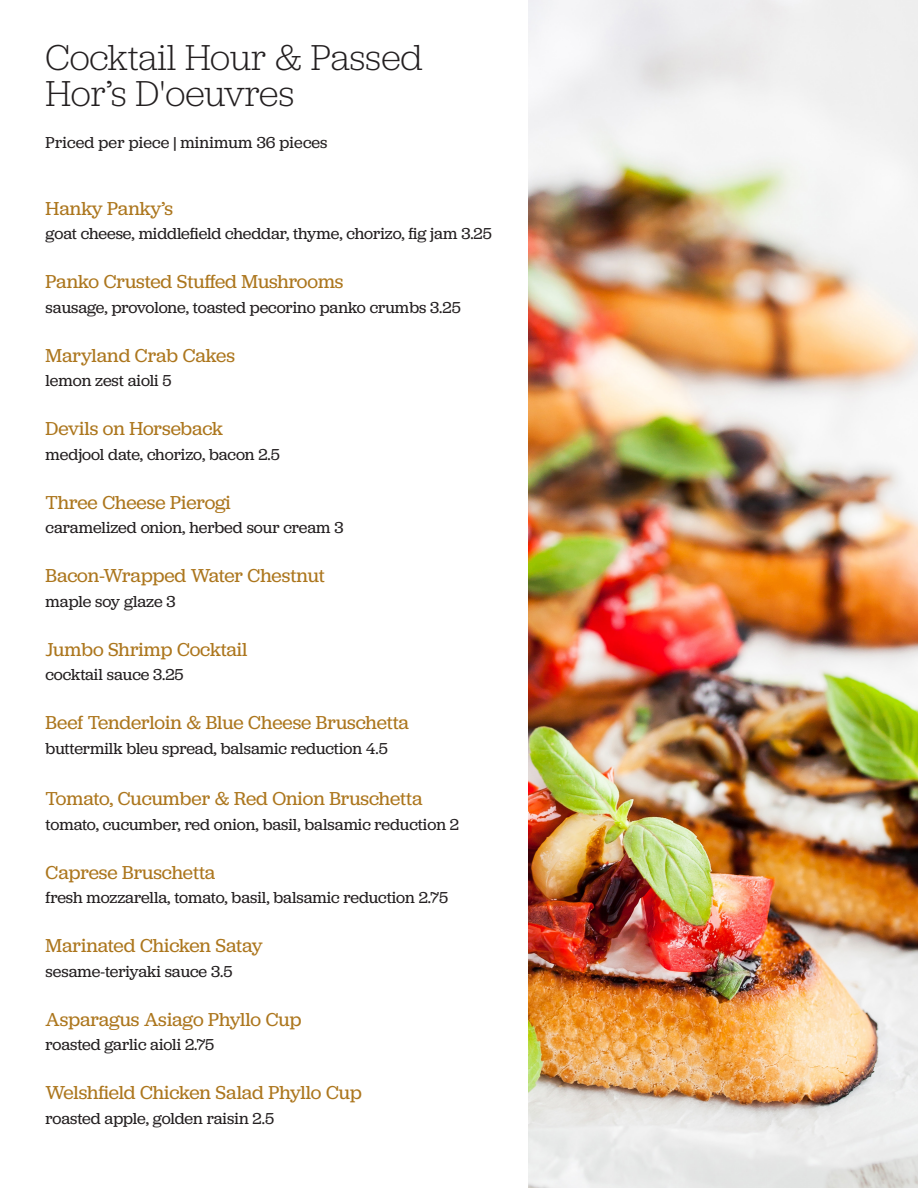
<style>
.page{position:relative;width:918px;height:1188px;background:#fff}
.page>*{position:absolute;margin:0;border:0;box-sizing:border-box;transform-origin:0 0}
.t1{font:300 37.5px "Jubilat";letter-spacing:-.005em;color:#231f20}
.t2{font:19.5px "Jubilat";color:#ac761d}
.t3{font:16.5px "Jubilat";color:#231f20}
</style>
<div class="page">
<img style="left:528px;top:0;width:390px;height:1188px">
<p class="t1" style="left:46px;top:34px;width:379px">Cocktail Hour &amp; Passed</p>
<p class="t1" style="left:46px;top:70px;width:250px">Hor’s D'oeuvres</p>
<p class="t3" style="left:46px;top:132px;width:283px">Priced per piece | minimum 36 pieces</p>
<p class="t2" style="left:46px;top:196px;width:129px">Hanky Panky’s</p>
<p class="t3" style="left:46px;top:223px;width:448px">goat cheese, middlefield cheddar, thyme, chorizo, fig jam 3.25</p>
<p class="t2" style="left:46px;top:269px;width:299px">Panko Crusted Stuffed Mushrooms</p>
<p class="t3" style="left:46px;top:297px;width:417px">sausage, provolone, toasted pecorino panko crumbs 3.25</p>
<p class="t2" style="left:46px;top:343px;width:191px">Maryland Crab Cakes</p>
<p class="t3" style="left:46px;top:370px;width:128px">lemon zest aioli 5</p>
<p class="t2" style="left:46px;top:417px;width:179px">Devils on Horseback</p>
<p class="t3" style="left:46px;top:444px;width:236px">medjool date, chorizo, bacon 2.5</p>
<p class="t2" style="left:46px;top:490px;width:187px">Three Cheese Pierogi</p>
<p class="t3" style="left:46px;top:517px;width:299px">caramelized onion, herbed sour cream 3</p>
<p class="t2" style="left:46px;top:564px;width:281px">Bacon-Wrapped Water Chestnut</p>
<p class="t3" style="left:46px;top:591px;width:131px">maple soy glaze 3</p>
<p class="t2" style="left:46px;top:637px;width:203px">Jumbo Shrimp Cocktail</p>
<p class="t3" style="left:46px;top:665px;width:140px">cocktail sauce 3.25</p>
<p class="t2" style="left:46px;top:711px;width:365px">Beef Tenderloin &amp; Blue Cheese Bruschetta</p>
<p class="t3" style="left:46px;top:738px;width:344px">buttermilk bleu spread, balsamic reduction 4.5</p>
<p class="t2" style="left:46px;top:787px;width:378px">Tomato, Cucumber &amp; Red Onion Bruschetta</p>
<p class="t3" style="left:46px;top:814px;width:415px">tomato, cucumber, red onion, basil, balsamic reduction 2</p>
<p class="t2" style="left:46px;top:860px;width:171px">Caprese Bruschetta</p>
<p class="t3" style="left:46px;top:888px;width:404px">fresh mozzarella, tomato, basil, balsamic reduction 2.75</p>
<p class="t2" style="left:46px;top:934px;width:219px">Marinated Chicken Satay</p>
<p class="t3" style="left:46px;top:961px;width:188px">sesame-teriyaki sauce 3.5</p>
<p class="t2" style="left:46px;top:1007px;width:257px">Asparagus Asiago Phyllo Cup</p>
<p class="t3" style="left:46px;top:1035px;width:170px">roasted garlic aioli 2.75</p>
<p class="t2" style="left:46px;top:1081px;width:318px">Welshfield Chicken Salad Phyllo Cup</p>
<p class="t3" style="left:46px;top:1108px;width:230px">roasted apple, golden raisin 2.5</p>
</div>
